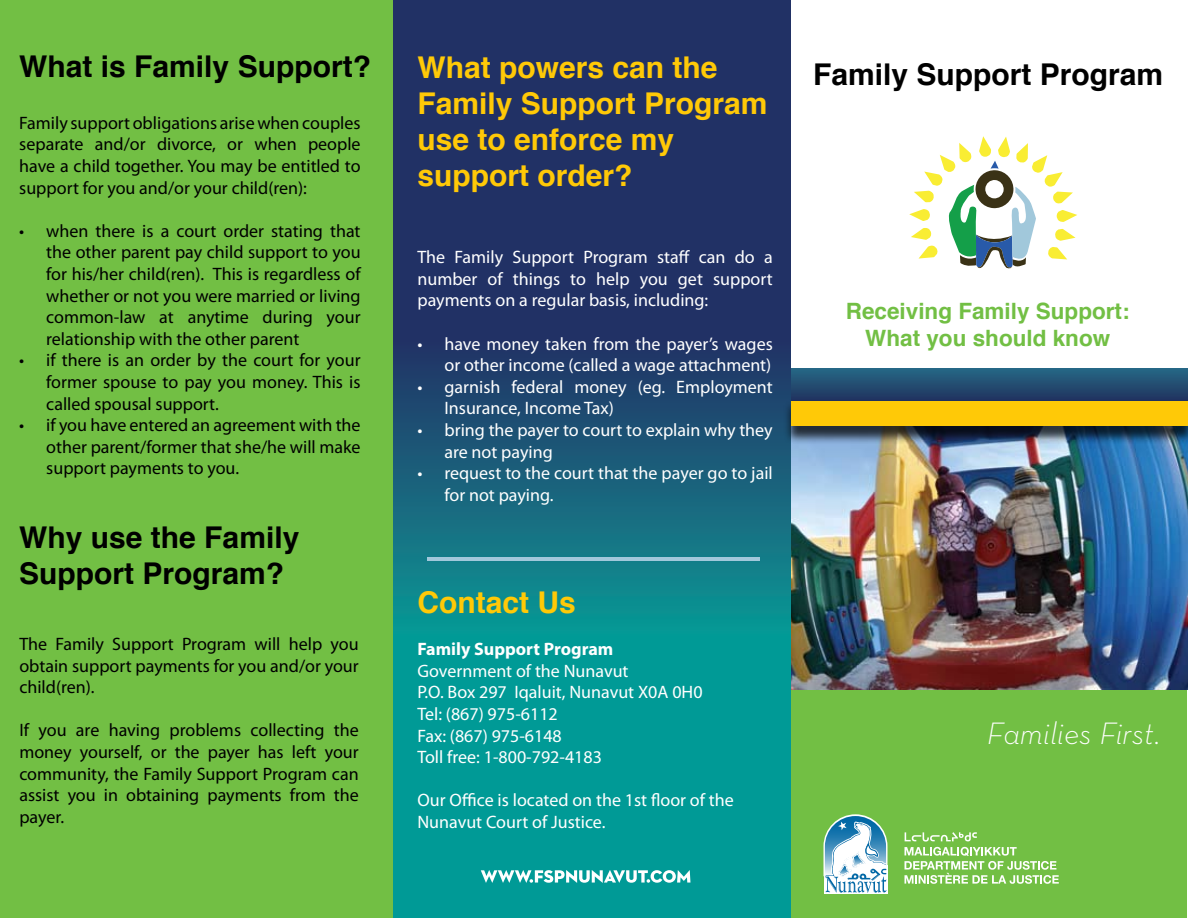
<style>
.page{position:relative;width:1188px;height:918px;background:#fff}
.page>*{position:absolute;margin:0;border:0;box-sizing:border-box;transform-origin:0 0}
.t1{font:italic 300 31.5px "Neutra Text";color:#fff}
.t2{font:700 30px/36px "Helvetica";color:#ffc907}
.t3{font:700 30px/36px "Helvetica";color:#000}
.t4{font:700 22.5px/27px "Helvetica";color:#72bf44;text-align:center}
.t5{font:18px/21.6px "Myriad Pro";color:#000;text-align:justify}
.t6{font:18px/21.6px "Myriad Pro";color:#fff}
.t7{font:700 18px "Myriad Pro";color:#fff}
</style>
<div class="page">
<div style="left:0;top:0;width:1187px;height:918px;background:#72bf44"></div>
<svg style="left:393px;top:0;width:398px;height:917px;background:#14617b"></svg>
<img style="left:792px;top:445px;width:396px;height:244px">
<div style="left:792px;top:0;width:396px;height:383px;background:#fff"></div>
<svg style="left:909px;top:136px;width:168px;height:132px"></svg>
<div style="left:783px;top:399px;width:405px;height:46px;background:#000;opacity:.75"></div>
<div style="left:792px;top:397px;width:396px;height:29px;background:#ffc907"></div>
<svg style="left:792px;top:368px;width:396px;height:33px;background:#234d71"></svg>
<hr style="left:427px;top:558px;width:333px;height:3px;background:#a1c8db">
<svg style="left:824px;top:814px;width:64px;height:80px;background:#9fc7d0"></svg>
<svg style="left:904px;top:832px;width:155px;height:52px"></svg>
<svg style="left:481px;top:870px;width:209px;height:13px;background:#7bcac8"></svg>
<h2 class="t3" style="left:19px;top:47px;width:353px">What is Family Support?</h2>
<h2 class="t2" style="left:417px;top:48px;width:352px">What powers can the<br>Family Support Program use to enforce my support order?</h2>
<p class="t5" style="left:19px;top:112px;width:343px">Family support obligations arise when couples separate and/or divorce, or when people have a child together. You may be entitled to support for you and/or your child(ren):</p>
<p class="t5" style="left:46px;top:220px;width:316px;text-indent:-27px">• when there is a court order stating that the other parent pay child support to you for his/her child(ren). This is regardless of whether or not you were married or living common-law at anytime during your relationship with the other parent</p>
<p class="t5" style="left:46px;top:349px;width:316px;text-indent:-27px">• if there is an order by the court for your former spouse to pay you money. This is called spousal support.</p>
<p class="t5" style="left:46px;top:414px;width:316px;text-indent:-27px">• if you have entered an agreement with the other parent/former that she/he will make support payments to you.</p>
<p class="t6" style="left:417px;top:246px;width:357px;text-align:justify">The Family Support Program staff can do a number of things to help you get support payments on a regular basis, including:</p>
<p class="t6" style="left:417px;top:333px;width:357px;text-align:right">• have money taken from the payer’s wages or other income (called a wage attachment)</p>
<p class="t6" style="left:444px;top:376px;width:330px;text-indent:-27px">• garnish federal money (eg. Employment<br>Insurance, Income Tax)</p>
<p class="t6" style="left:444px;top:419px;width:330px;text-indent:-27px">• bring the payer to court to explain why they are not paying</p>
<p class="t6" style="left:444px;top:462px;width:330px;text-indent:-27px">• request to the court that the payer go to jail for not paying.</p>
<h2 class="t3" style="left:813px;top:54px;width:352px">Family Support Program</h2>
<p class="t4" style="left:846px;top:297px;width:285px">Receiving Family Support:<br>What you should know</p>
<h2 class="t3" style="left:19px;top:518px;width:282px">Why use the Family<br>Support Program?</h2>
<h2 class="t2" style="left:417px;top:582px;width:160px">Contact Us</h2>
<p class="t7" style="left:417px;top:637px;width:197px">Family Support Program</p>
<p class="t6" style="left:417px;top:660px;width:289px">Government of the Nunavut<br>P.O. Box 297   Iqaluit, Nunavut X0A 0H0  <br>Tel: (867) 975-6112<br>Fax: (867) 975-6148<br>Toll free: 1-800-792-4183</p>
<p class="t6" style="left:417px;top:789px;width:318px">Our Office is located on the 1st floor of the<br>Nunavut Court of Justice.</p>
<p class="t5" style="left:19px;top:633px;width:341px">The Family Support Program will help you obtain support payments for you and/or your child(ren).</p>
<p class="t5" style="left:19px;top:719px;width:341px">If you are having problems collecting the money yourself, or the payer has left your community, the Family Support Program can assist you in obtaining payments from the payer.</p>
<h1 class="t1" style="left:987px;top:714px;width:175px">Families First.</h1>
</div>
